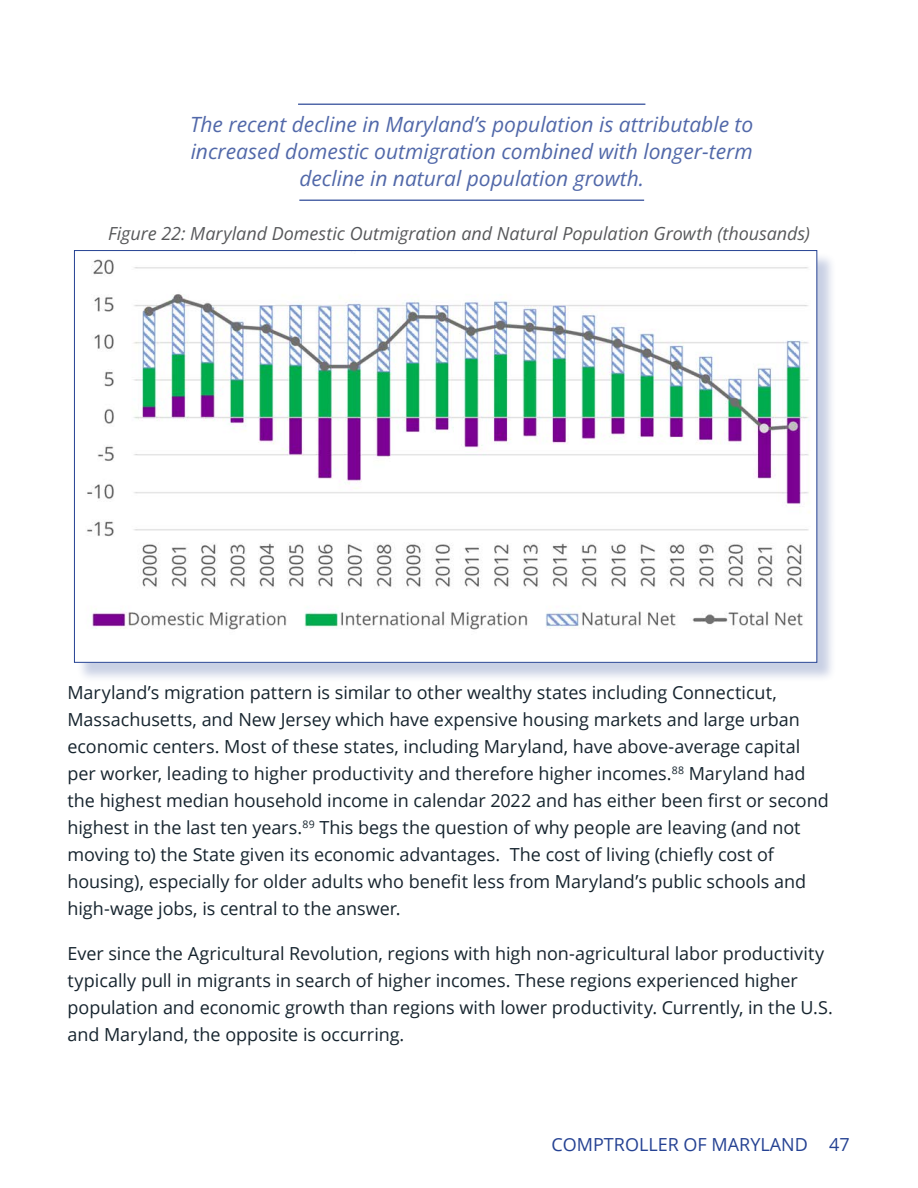
<style>
.page{position:relative;width:918px;height:1188px;background:#fff}
.page>*{position:absolute;margin:0;border:0;box-sizing:border-box;transform-origin:0 0}
.Pull_Quote{font:italic 21px/27px "Open Sans";color:#5168a9;text-align:center}
.P1_Body{font:18px/27px "Open Sans";letter-spacing:-.005em;color:#16242e}
.Figure_Title{font:italic 18px "Open Sans";letter-spacing:-.005em;color:#57585a}
.t1{font:18px "Open Sans";color:#254293}
</style>
<div class="page">
<hr style="left:298px;top:104px;width:347px;height:1px;background:#5168a9">
<hr style="left:299px;top:200px;width:345px;height:1px;background:#5168a9">
<div style="left:77px;top:253px;width:760px;height:430px;background:#254293;opacity:.25"></div>
<img style="left:77px;top:253px;width:738px;height:408px">
<p class="Pull_Quote" style="left:190px;top:110px;width:565px">The recent decline in Maryland’s population is attributable to increased domestic outmigration combined with longer-term decline in natural population growth.</p>
<p class="Figure_Title" style="left:108px;top:221px;width:703px">Figure 22: Maryland Domestic Outmigration and Natural Population Growth (thousands)</p>
<p class="P1_Body" style="left:67px;top:679px;width:763px">Maryland’s migration pattern is similar to other wealthy states including Connecticut, Massachusetts, and New Jersey which have expensive housing markets and large urban economic centers. Most of these states, including Maryland, have above-average capital per worker, leading to higher productivity and therefore higher incomes.<sup>88</sup> Maryland had the highest median household income in calendar 2022 and has either been first or second highest in the last ten years.<sup>89</sup> This begs the question of why people are leaving (and not moving to) the State given its economic advantages. The cost of living (chiefly cost of housing), especially for older adults who benefit less from Maryland’s public schools and high-wage jobs, is central to the answer.</p>
<p class="P1_Body" style="left:68px;top:940px;width:767px">Ever since the Agricultural Revolution, regions with high non-agricultural labor productivity typically pull in migrants in search of higher incomes. These regions experienced higher population and economic growth than regions with lower productivity. Currently, in the U.S. and Maryland, the opposite is occurring.</p>
<p class="t1" style="left:552px;top:1132px;width:300px">COMPTROLLER OF MARYLAND 47</p>
</div>
